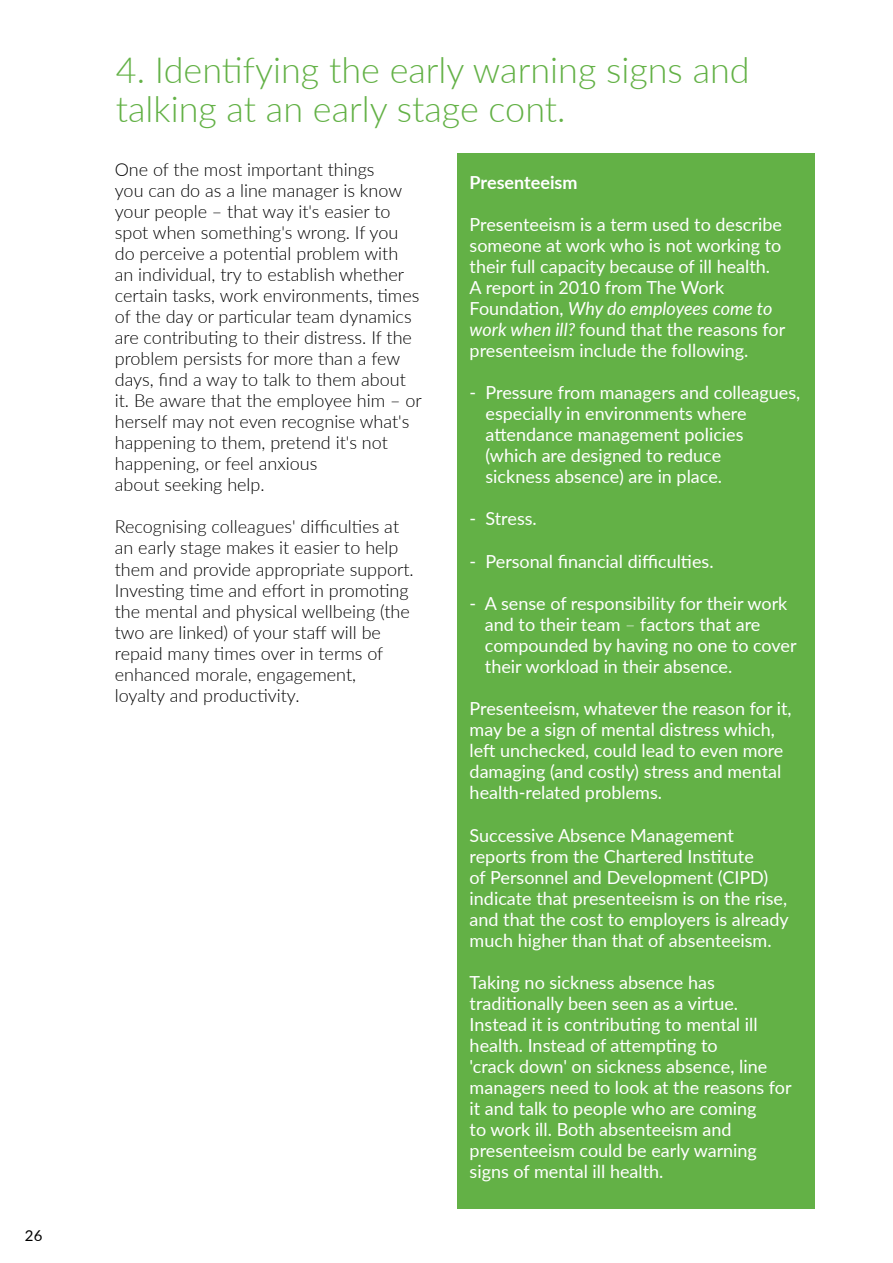
<style>
.page{position:relative;width:893px;height:1263px;background:#fff}
.page>*{position:absolute;margin:0;border:0;box-sizing:border-box;transform-origin:0 0}
.t1{font:300 36px/39px "Lato";color:#63b146}
.t2{font:18px/21px "Lato";color:#fff}
.t3{font:300 18px/21px "Lato";color:#000}
.t4{font:700 18px "Lato";color:#fff}
.t5{font:15px "Lato";color:#000}
.s1{font-style:italic}
.s2{font-weight:300}
</style>
<div class="page">
<div style="left:457px;top:153px;width:357px;height:1056px;background:#63b146"></div>
<p class="t5" style="left:25px;top:1225px;width:19px">26</p>
<h1 class="t1" style="left:116px;top:49px;width:635px">4. Identifying the early warning signs and talking at an early stage cont.</h1>
<p class="t3" style="left:115px;top:158px;width:309px">One of the most important things<br>you can do as a line manager is know your people – that way it's easier to spot when something's wrong. If you do perceive a potential problem with<br>an individual, try to establish whether certain tasks, work environments, times of the day or particular team dynamics are contributing to their distress. If the problem persists for more than a few days, find a way to talk to them about it. Be aware that the employee him – or herself may not even recognise what's happening to them, pretend it's not happening, or feel anxious<br>about seeking help.</p>
<p class="t3" style="left:115px;top:516px;width:300px">Recognising colleagues' difficulties at an early stage makes it easier to help them and provide appropriate support.<br>Investing time and effort in promoting the mental and physical wellbeing (the two are linked) of your staff will be repaid many times over in terms of enhanced morale, engagement,<br>loyalty and productivity.</p>
<p class="t4" style="left:470px;top:169px;width:109px">Presenteeism</p>
<p class="t2" style="left:470px;top:213px;width:317px">Presenteeism is a term used to describe someone at work who is not working to their full capacity because of ill health.<br>A report in 2010 from The Work Foundation, <span class="s1">Why do employees come to work when ill?</span> found that the reasons for presenteeism include the following.</p>
<p class="t2" style="left:485px;top:381px;width:316px;text-indent:-16px">- Pressure from managers and colleagues, especially in environments where attendance management policies<br>(which are designed to reduce<br>sickness absence) are in place.</p>
<p class="t2" style="left:470px;top:508px;width:69px">- Stress.</p>
<p class="t2" style="left:470px;top:550px;width:245px">- Personal financial difficulties.</p>
<p class="t2" style="left:485px;top:592px;width:313px;text-indent:-15px">- A sense of responsibility for their work and to their team <span class="s2">–</span> factors that are compounded by having no one to cover their workload in their absence.</p>
<p class="t2" style="left:470px;top:697px;width:323px">Presenteeism, whatever the reason for it, may be a sign of mental distress which, left unchecked, could lead to even more damaging (and costly) stress and mental health-related problems.</p>
<p class="t2" style="left:470px;top:824px;width:321px">Successive Absence Management reports from the Chartered Institute<br>of Personnel and Development (CIPD) indicate that presenteeism is on the rise, and that the cost to employers is already much higher than that of absenteeism.</p>
<p class="t2" style="left:470px;top:971px;width:324px">Taking no sickness absence has traditionally been seen as a virtue.<br>Instead it is contributing to mental ill health. Instead of attempting to<br>'crack down' on sickness absence, line managers need to look at the reasons for it and talk to people who are coming<br>to work ill. Both absenteeism and presenteeism could be early warning signs of mental ill health.</p>
</div>
